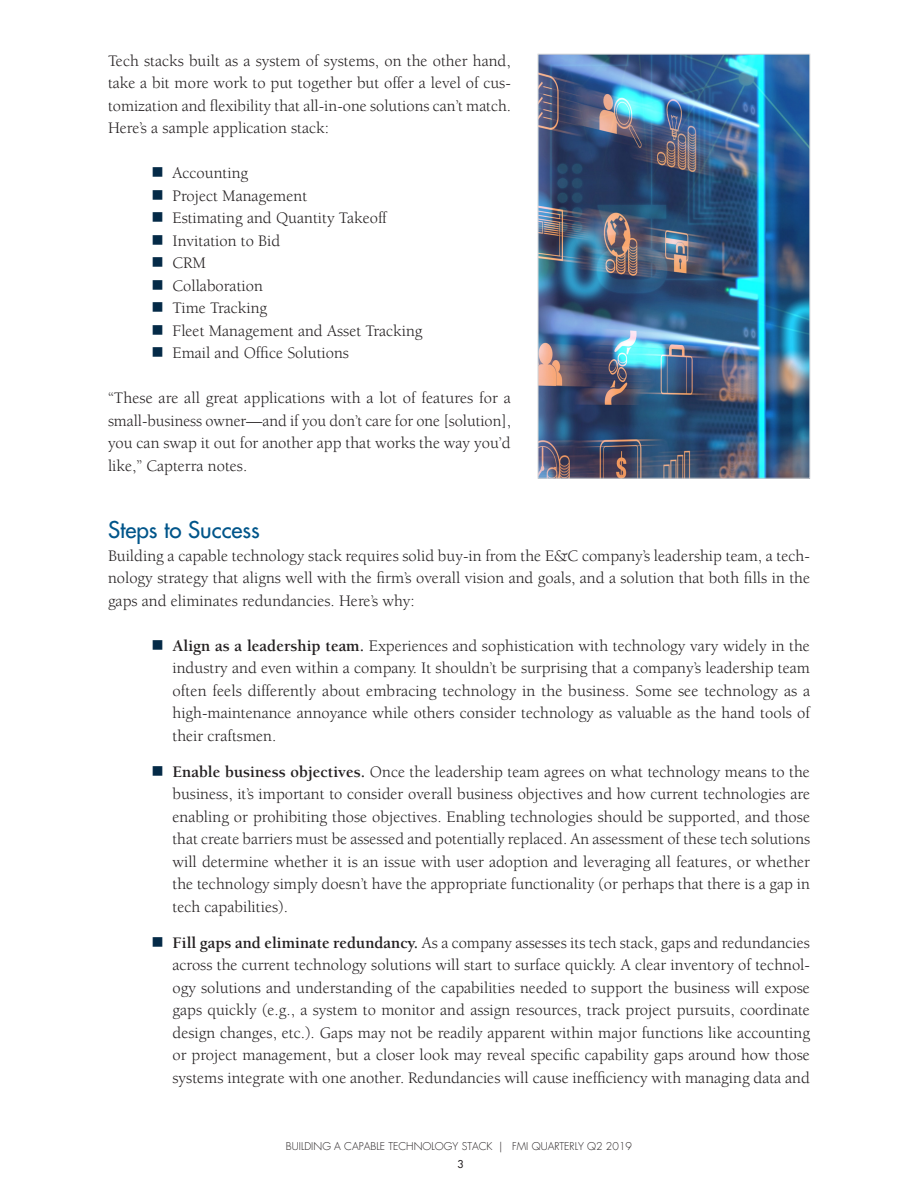
<style>
.page{position:relative;width:918px;height:1188px;background:#fff}
.page>*{position:absolute;margin:0;border:0;box-sizing:border-box;transform-origin:0 0}
.SUBTITLES_Level1{font:500 22.5px "Futura Std";color:#01558a}
.MAINBODY{font:16.5px/22.5px "Berkeley Std";color:#231f20;text-align:justify}
.t1{font:300 10.5px "Futura LT";color:#231f20}
.t2{font:500 10.5px "Futura Std";color:#231f20}
.s1{font-weight:700}
</style>
<div class="page">
<img style="left:540px;top:56px;width:268px;height:420px">
<div style="left:538px;top:54px;width:272px;height:424px;border:1px solid #d1d2d4"></div>
<p class="MAINBODY" style="left:108px;top:49px;width:405px">Tech stacks built as a system of systems, on the other hand, take a bit more work to put together but offer a level of cus&shy;tomization and flexibility that all-in-one solutions can’t match.<br>Here’s a sample application stack:</p>
<p class="MAINBODY" style="left:172px;top:162px;width:77px">Accounting</p>
<p class="MAINBODY" style="left:172px;top:184px;width:136px">Project Management</p>
<p class="MAINBODY" style="left:172px;top:207px;width:216px">Estimating and Quantity Takeoff</p>
<p class="MAINBODY" style="left:172px;top:229px;width:109px">Invitation to Bid</p>
<p class="MAINBODY" style="left:172px;top:252px;width:35px">CRM</p>
<p class="MAINBODY" style="left:172px;top:274px;width:92px">Collaboration</p>
<p class="MAINBODY" style="left:172px;top:297px;width:96px">Time Tracking</p>
<p class="MAINBODY" style="left:172px;top:319px;width:252px">Fleet Management and Asset Tracking</p>
<p class="MAINBODY" style="left:172px;top:342px;width:178px">Email and Office Solutions</p>
<p class="MAINBODY" style="left:108px;top:387px;width:405px">“These are all great applications with a lot of features for a small-business owner—and if you don’t care for one [solution], you can swap it out for another app that works the way you’d like,” Capterra notes.</p>
<p class="SUBTITLES_Level1" style="left:108px;top:516px;width:153px">Steps to Success</p>
<p class="MAINBODY" style="left:108px;top:544px;width:704px">Building a capable technology stack requires solid buy-in from the E&amp;C company’s leadership team, a tech&shy;nology strategy that aligns well with the firm’s overall vision and goals, and a solution that both fills in the gaps and eliminates redundancies. Here’s why:</p>
<p class="MAINBODY" style="left:172px;top:634px;width:639px"><span class="s1">Align as a leadership team.</span> Experiences and sophistication with technology vary widely in the industry and even within a company. It shouldn’t be surprising that a company’s leadership team often feels differently about embracing technology in the business. Some see technology as a high-maintenance annoyance while others consider technology as valuable as the hand tools of their craftsmen.</p>
<p class="MAINBODY" style="left:172px;top:760px;width:639px"><span class="s1">Enable business objectives.</span> Once the leadership team agrees on what technology means to the business, it’s important to consider overall business objectives and how current technologies are enabling or prohibiting those objectives. Enabling technologies should be supported, and those that create barriers must be assessed and potentially replaced. An assessment of these tech solutions will determine whether it is an issue with user adoption and leveraging all features, or whether the technology simply doesn’t have the appropriate functionality (or perhaps that there is a gap in tech capabilities).</p>
<p class="MAINBODY" style="left:172px;top:931px;width:639px"><span class="s1">Fill gaps and eliminate redundancy.</span> As a company assesses its tech stack, gaps and redundancies across the current technology solutions will start to surface quickly. A clear inventory of technol&shy;ogy solutions and understanding of the capabilities needed to support the business will expose gaps quickly (e.g., a system to monitor and assign resources, track project pursuits, coordinate design changes, etc.). Gaps may not be readily apparent within major functions like accounting or project management, but a closer look may reveal specific capability gaps around how those systems integrate with one another. Redundancies will cause inefficiency with managing data and</p>
<p class="t1" style="left:286px;top:1140px;width:348px">BUILDING A CAPABLE TECHNOLOGY STACK | FMI QUARTERLY Q2 2019</p>
<p class="t2" style="left:457px;top:1158px;width:8px">3</p>
</div>
